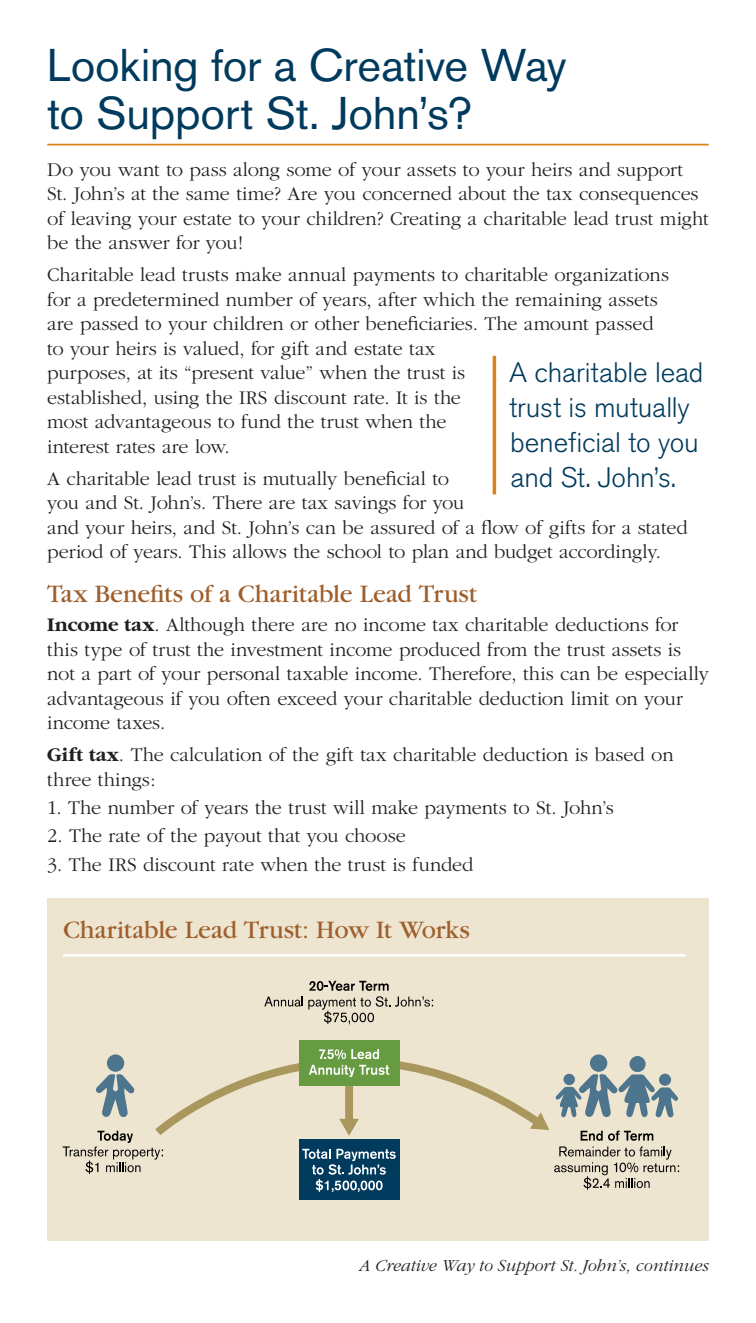
<style>
.page{position:relative;width:756px;height:1323px;background:#fff}
.page>*{position:absolute;margin:0;border:0;box-sizing:border-box;transform-origin:0 0}
.t1{font:45.5px/47.2px "Akzidenz Grotesk Pro";letter-spacing:-.005em;color:#003a5d}
.t2{font:300 28px/35px "Akzidenz Grotesk Pro";letter-spacing:-.005em;color:#003a5d}
.t3{font:26.25px "Garamond";color:#9e5f2c}
.t4{font:300 20.12px/24.5px "Garamond";letter-spacing:-.005em;color:#231f20}
.t5{font:italic 300 17.5px "Garamond";color:#231f20}
.s1{font-weight:700}
</style>
<div class="page">
<hr style="left:47px;top:144px;width:662px;height:1px;background:#db821f">
<hr style="left:493px;top:356px;width:3px;height:138px;background:#db821f">
<div style="left:47px;top:898px;width:662px;height:343px;background:#eee5d0"></div>
<hr style="left:63px;top:954px;width:622px;height:3px;background:#fff">
<div style="left:299px;top:1139px;width:100px;height:60px;background:#003a5d"></div>
<svg style="left:63px;top:1131px;width:100px;height:43px"></svg>
<svg style="left:96px;top:1074px;width:39px;height:44px"></svg>
<div style="left:107px;top:1054px;width:17px;height:18px;background:#4d758d;border-radius:50%"></div>
<div style="left:590px;top:1054px;width:17px;height:18px;background:#4d758d;border-radius:50%"></div>
<div style="left:630px;top:1056px;width:16px;height:16px;background:#4d758d;border-radius:50%"></div>
<svg style="left:150px;top:981px;width:380px;height:159px"></svg>
<svg style="left:530px;top:1074px;width:149px;height:116px"></svg>
<div style="left:345px;top:1055px;width:8px;height:67px;background:#aa975d"></div>
<svg style="left:339px;top:1119px;width:20px;height:17px"></svg>
<div style="left:299px;top:1040px;width:100px;height:45px;background:#669b41"></div>
<svg style="left:319px;top:1049px;width:60px;height:10px"></svg>
<svg style="left:309px;top:1065px;width:80px;height:12px"></svg>
<svg style="left:302px;top:1149px;width:94px;height:43px"></svg>
<h1 class="t1" style="left:47px;top:42px;width:521px">Looking for a Creative Way to Support St. John’s?</h1>
<p class="t4" style="left:47px;top:158px;width:663px">Do you want to pass along some of your assets to your heirs and support<br>St. John’s at the same time? Are you concerned about the tax consequences of leaving your estate to your children? Creating a charitable lead trust might be the answer for you!</p>
<p class="t4" style="left:47px;top:263px;width:623px">Charitable lead trusts make annual payments to charitable organizations for a predetermined number of years, after which the remaining assets are passed to your children or other beneficiaries. The amount passed to your heirs is valued, for gift and estate tax<br>purposes, at its “present value” when the trust is<br>established, using the IRS discount rate. It is the<br>most advantageous to fund the trust when the<br>interest rates are low.</p>
<p class="t4" style="left:47px;top:467px;width:642px">A charitable lead trust is mutually beneficial to<br>you and St. John’s. There are tax savings for you<br>and your heirs, and St. John’s can be assured of a flow of gifts for a stated period of years. This allows the school to plan and budget accordingly.</p>
<h3 class="t3" style="left:47px;top:580px;width:432px">Tax Benefits of a Charitable Lead Trust</h3>
<p class="t4" style="left:47px;top:613px;width:663px"><span class="s1">Income tax</span>. Although there are no income tax charitable deductions for this type of trust the investment income produced from the trust assets is not a part of your personal taxable income. Therefore, this can be especially advantageous if you often exceed your charitable deduction limit on your income taxes.</p>
<p class="t4" style="left:47px;top:743px;width:628px"><span class="s1">Gift tax</span>. The calculation of the gift tax charitable deduction is based on three things:</p>
<p class="t4" style="left:47px;top:796px;width:568px">1. The number of years the trust will make payments to St. John’s</p>
<p class="t4" style="left:47px;top:824px;width:360px">2. The rate of the payout that you choose</p>
<p class="t4" style="left:47px;top:852px;width:428px">3. The IRS discount rate when the trust is funded</p>
<h2 class="t2" style="left:509px;top:355px;width:196px">A charitable lead trust is mutually beneficial to you and St. John’s.</h2>
<h3 class="t3" style="left:63px;top:917px;width:408px">Charitable Lead Trust: How It Works</h3>
<p class="t5" style="left:359px;top:1257px;width:351px">A Creative Way to Support St. John’s, continues</p>
</div>
